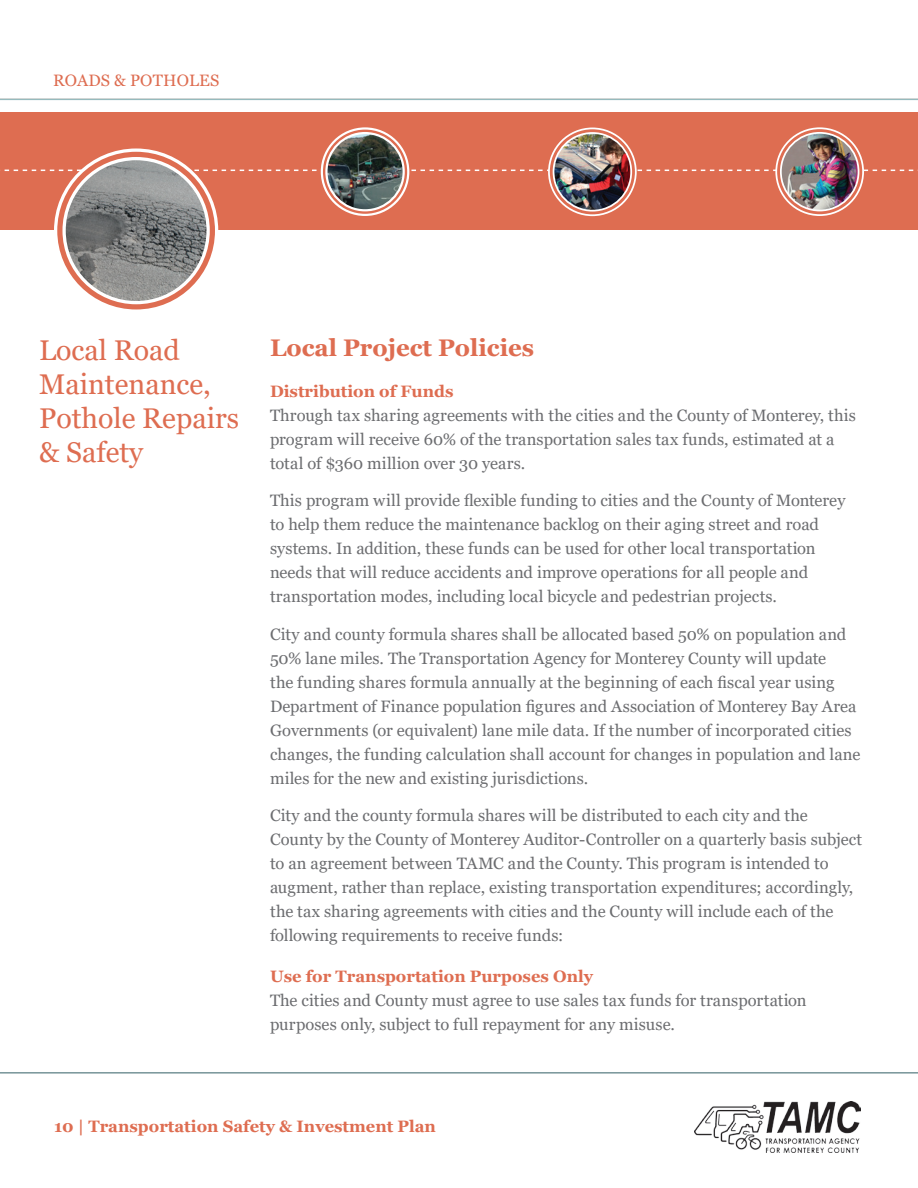
<style>
.page{position:relative;width:918px;height:1188px;background:#fff}
.page>*{position:absolute;margin:0;border:0;box-sizing:border-box;transform-origin:0 0}
.Headline_1{font:28.5px/34.2px "Georgia";color:#de6d51}
.Subheading{font:700 24px "Georgia";color:#de6d51}
.Body_Copy{font:16.5px/24px "Georgia";color:#6c6d70}
.Subheading-2{font:700 16.5px "Georgia";color:#de6d51}
.t1{font:16.5px "Georgia";letter-spacing:.01em;color:#de6d51}
</style>
<div class="page">
<img style="left:694px;top:1102px;width:167px;height:50px">
<hr style="left:0;top:1072px;width:918px;height:2px;background:#769498">
<div style="left:0;top:112px;width:918px;height:118px;background:#de6d51"></div>
<svg style="left:4px;top:170px;width:914px;height:1px"></svg>
<svg style="left:549px;top:128px;width:87px;height:87px"></svg>
<div style="left:548px;top:128px;width:89px;height:88px;border:2px solid #fff;border-radius:50%"></div>
<img style="left:554px;top:133px;width:77px;height:77px">
<div style="left:553px;top:132px;width:79px;height:80px;border:2px solid #fff;border-radius:50%"></div>
<svg style="left:776px;top:128px;width:87px;height:87px"></svg>
<div style="left:775px;top:127px;width:89px;height:89px;border:2px solid #fff;border-radius:50%"></div>
<img style="left:781px;top:133px;width:78px;height:78px;border-radius:39px">
<div style="left:780px;top:132px;width:79px;height:79px;border:2px solid #fff;border-radius:50%"></div>
<svg style="left:56px;top:150px;width:161px;height:161px"></svg>
<div style="left:54px;top:149px;width:164px;height:164px;border:3px solid #fff;border-radius:50%"></div>
<img style="left:64px;top:159px;width:144px;height:144px">
<div style="left:62px;top:157px;width:148px;height:147px;border:3px solid #fff;border-radius:50%"></div>
<hr style="left:0;top:99px;width:918px;height:1px;background:#95babd">
<svg style="left:322px;top:128px;width:86px;height:87px"></svg>
<div style="left:321px;top:127px;width:88px;height:89px;border:2px solid #fff;border-radius:50%"></div>
<img style="left:326px;top:133px;width:78px;height:77px;border-radius:39px">
<div style="left:325px;top:132px;width:80px;height:79px;border:2px solid #fff;border-radius:50%"></div>
<p class="t1" style="left:53px;top:70px;width:168px">ROADS &amp; POTHOLES</p>
<p class="Headline_1" style="left:39px;top:333px;width:202px">Local Road<br>Maintenance,<br>Pothole Repairs &amp; Safety</p>
<p class="Subheading" style="left:270px;top:332px;width:266px">Local Project Policies</p>
<p class="Subheading-2" style="left:270px;top:380px;width:185px">Distribution of Funds</p>
<p class="Body_Copy" style="left:270px;top:403px;width:587px">Through tax sharing agreements with the cities and the County of Monterey, this program will receive 60% of the transportation sales tax funds, estimated at a total of $360 million over 30 years.</p>
<p class="Body_Copy" style="left:270px;top:489px;width:577px">This program will provide flexible funding to cities and the County of Monterey to help them reduce the maintenance backlog on their aging street and road systems. In addition, these funds can be used for other local transportation needs that will reduce accidents and improve operations for all people and transportation modes, including local bicycle and pedestrian projects.</p>
<p class="Body_Copy" style="left:270px;top:622px;width:592px">City and county formula shares shall be allocated based 50% on population and 50% lane miles. The Transportation Agency for Monterey County will update<br>the funding shares formula annually at the beginning of each fiscal year using Department of Finance population figures and Association of Monterey Bay Area Governments (or equivalent) lane mile data. If the number of incorporated cities changes, the funding calculation shall account for changes in population and lane miles for the new and existing jurisdictions.</p>
<p class="Body_Copy" style="left:270px;top:804px;width:594px">City and the county formula shares will be distributed to each city and the County by the County of Monterey Auditor-Controller on a quarterly basis subject to an agreement between TAMC and the County. This program is intended to augment, rather than replace, existing transportation expenditures; accordingly, the tax sharing agreements with cities and the County will include each of the following requirements to receive funds:</p>
<p class="Subheading-2" style="left:270px;top:965px;width:325px">Use for Transportation Purposes Only</p>
<p class="Body_Copy" style="left:270px;top:988px;width:538px">The cities and County must agree to use sales tax funds for transportation purposes only, subject to full repayment for any misuse.</p>
<p class="Subheading-2" style="left:54px;top:1116px;width:383px">10 | Transportation Safety &amp; Investment Plan</p>
</div>
